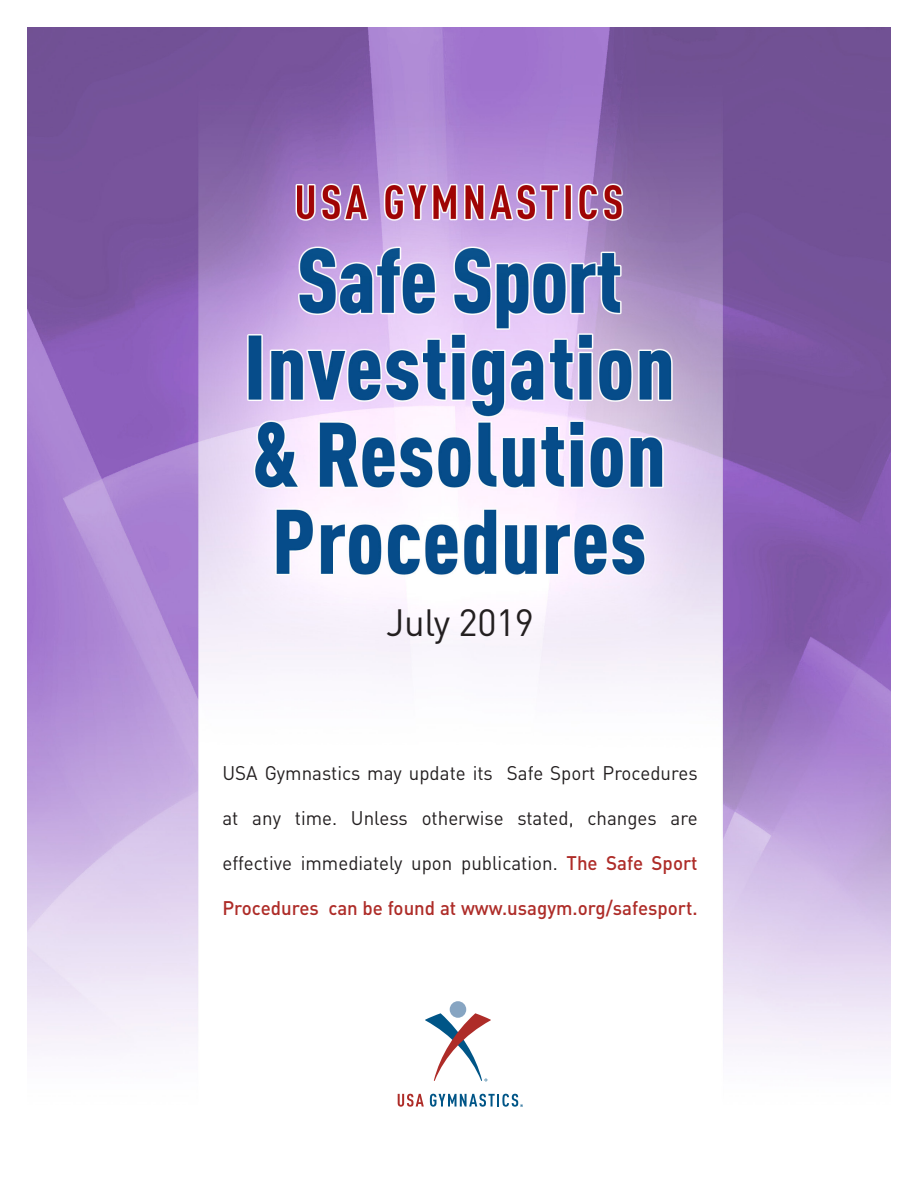
<style>
.page{position:relative;width:918px;height:1188px;background:#fff}
.page>*{position:absolute;margin:0;border:0;box-sizing:border-box;transform-origin:0 0}
.t1{font:37.5px "DIN Pro";letter-spacing:-.01em;color:#231f20}
.t2{font:19.5px "DIN Pro";color:#231f20;scale:.96 1}
.t3{font:500 19.5px "DIN Pro";color:#ae2c28;scale:.96 1}
.s1{font-weight:500;color:#ae2c28}
</style>
<div class="page">
<img style="left:27px;top:27px;width:864px;height:1078px">
<div style="left:450px;top:1001px;width:16px;height:17px;background:#87a5c2;border-radius:50%"></div>
<svg style="left:398px;top:1094px;width:26px;height:13px"></svg>
<svg style="left:425px;top:1013px;width:66px;height:68px"></svg>
<svg style="left:430px;top:1094px;width:93px;height:13px"></svg>
<p class="t1" style="left:386px;top:593px;width:150px">July 2019</p>
<p class="t2" style="left:222px;top:757px;width:496px">USA Gymnastics may update its Safe Sport Procedures</p>
<p class="t2" style="left:222px;top:802px;width:497px">at any time. Unless otherwise stated, changes are</p>
<p class="t2" style="left:222px;top:847px;width:497px">effective immediately upon publication. <span class="s1">The Safe Sport</span></p>
<p class="t3" style="left:222px;top:892px;width:497px">Procedures can be found at www.usagym.org/safesport.</p>
</div>
